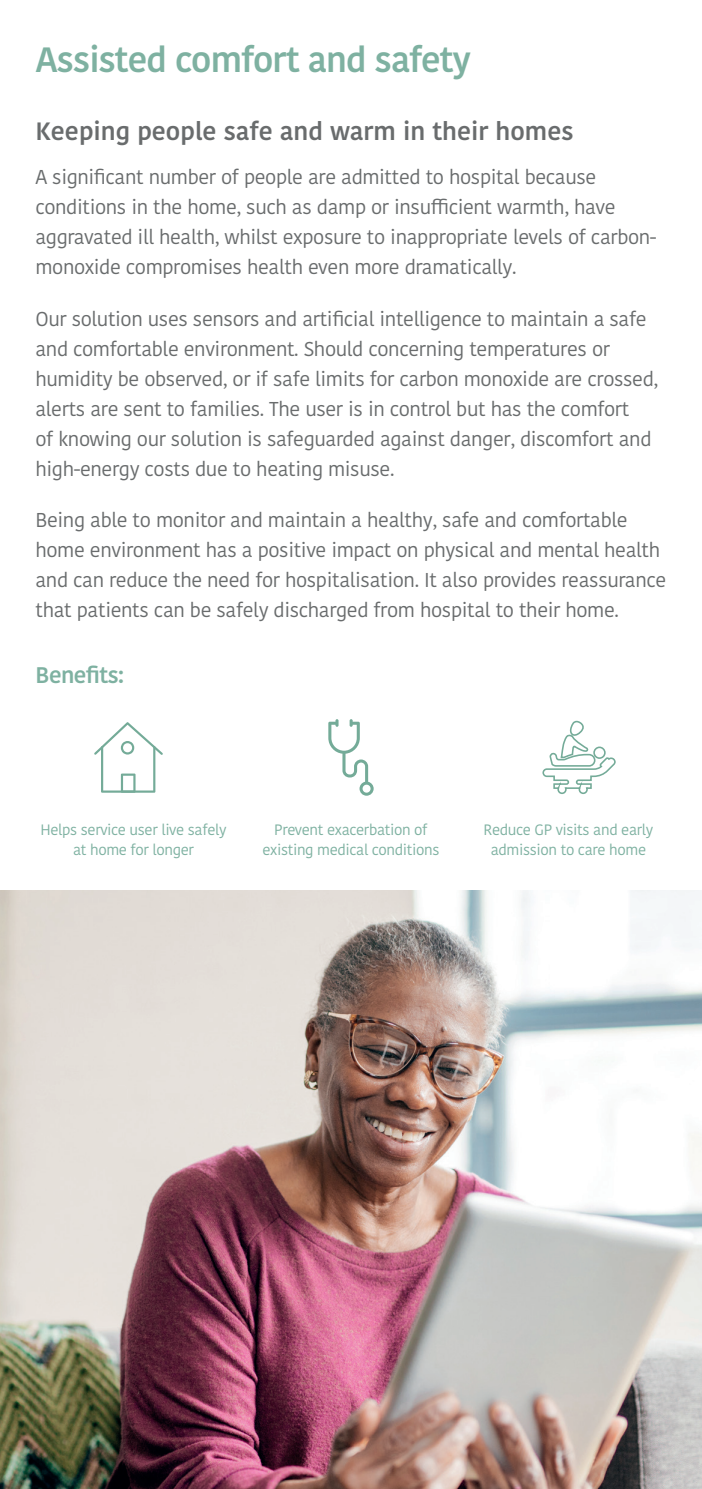
<style>
.page{position:relative;width:702px;height:1489px;background:#fff}
.page>*{position:absolute;margin:0;border:0;box-sizing:border-box;transform-origin:0 0}
.t1{font:600 35px "Kohinoor Devanagari";letter-spacing:-.025em;color:#7eb1a1}
.t2{font:600 25px "Kohinoor Devanagari";color:#696c6d}
.t3{font:600 22.5px "Kohinoor Devanagari";letter-spacing:-.025em;color:#7eb1a1}
.t4{font:20px/30px "Kohinoor Devanagari";letter-spacing:-.02em;color:#696c6d}
.t5{font:15px/20px "Kohinoor Devanagari";letter-spacing:-.025em;color:#7eb1a1;text-align:center}
</style>
<div class="page">
<svg style="left:542px;top:720px;width:74px;height:74px"></svg>
<svg style="left:328px;top:719px;width:45px;height:76px"></svg>
<svg style="left:94px;top:722px;width:69px;height:70px"></svg>
<img style="left:0;top:890px;width:702px;height:598px">
<h1 class="t1" style="left:35px;top:40px;width:437px">Assisted comfort and safety</h1>
<p class="t2" style="left:35px;top:117px;width:539px">Keeping people safe and warm in their homes</p>
<p class="t4" style="left:35px;top:162px;width:622px">A significant number of people are admitted to hospital because conditions in the home, such as damp or insufficient warmth, have aggravated ill health, whilst exposure to inappropriate levels of carbon&shy;monoxide compromises health even more dramatically.</p>
<p class="t4" style="left:35px;top:304px;width:624px">Our solution uses sensors and artificial intelligence to maintain a safe and comfortable environment. Should concerning temperatures or humidity be observed, or if safe limits for carbon monoxide are crossed, alerts are sent to families. The user is in control but has the comfort<br>of knowing our solution is safeguarded against danger, discomfort and high-energy costs due to heating misuse.</p>
<p class="t4" style="left:35px;top:505px;width:632px">Being able to monitor and maintain a healthy, safe and comfortable home environment has a positive impact on physical and mental health and can reduce the need for hospitalisation. It also provides reassurance that patients can be safely discharged from hospital to their home.</p>
<p class="t3" style="left:35px;top:662px;width:90px">Benefits:</p>
<p class="t5" style="left:40px;top:820px;width:188px">Helps service user live safely at home for longer</p>
<p class="t5" style="left:262px;top:820px;width:178px">Prevent exacerbation of existing medical conditions</p>
<p class="t5" style="left:483px;top:820px;width:171px">Reduce GP visits and early admission to care home</p>
</div>
